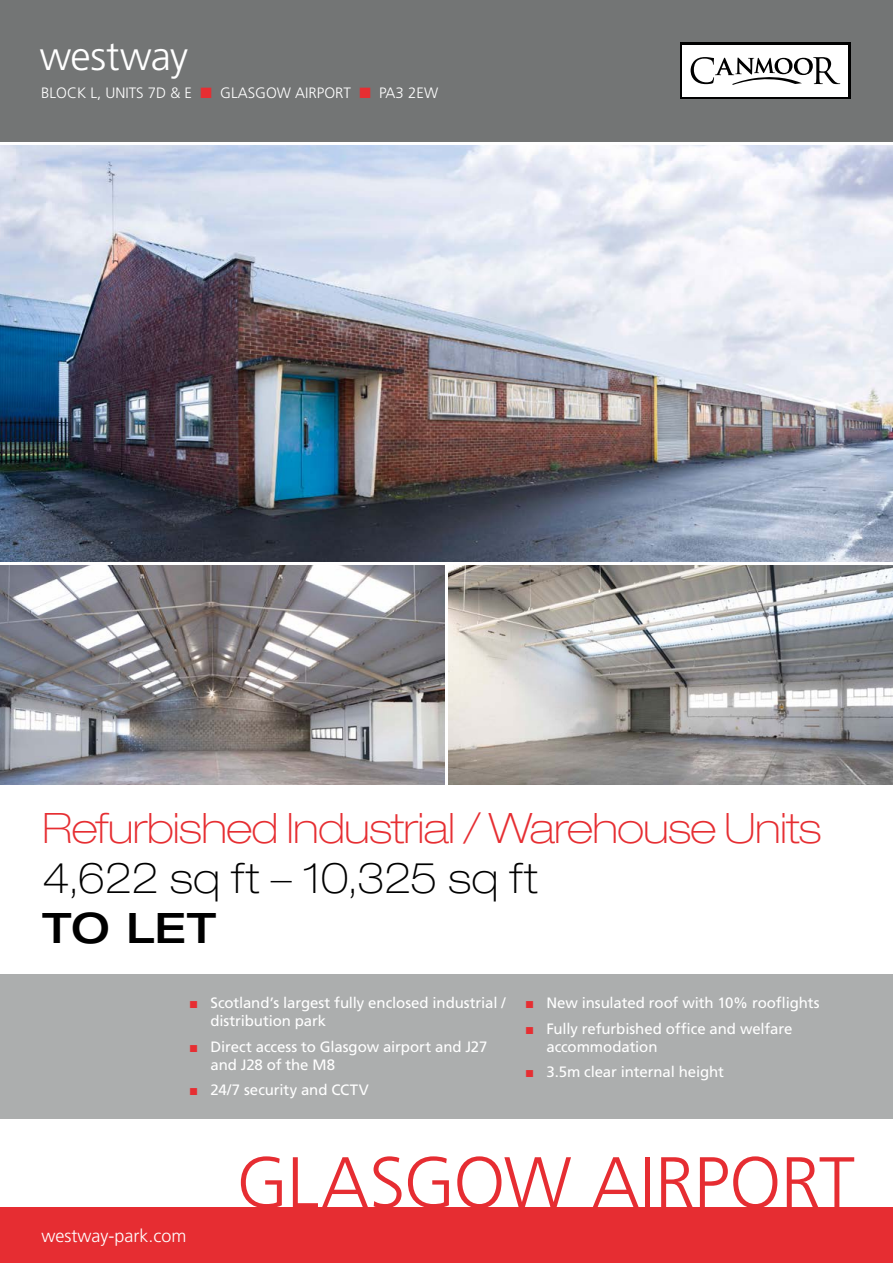
<style>
.page{position:relative;width:893px;height:1263px;background:#fff}
.page>*{position:absolute;margin:0;border:0;box-sizing:border-box;transform-origin:0 0}
.t1{font:300 72px "Frutiger LT Std";letter-spacing:-.015em;color:#e62d32}
.t2{font:100 expanded 42px "Helvetica Neue LT Pro";letter-spacing:-.015em;color:#e62e32}
.t3{font:100 expanded 42px "Helvetica Neue LT Pro";letter-spacing:-.005em;color:#000}
.t4{font:500 expanded 42px "Helvetica Neue LT Pro";color:#000}
.t5{font:300 40.5px "Frutiger LT Std";letter-spacing:-.015em;color:#fff}
.t6{font:300 18px "Frutiger LT Std";color:#fff}
.t7{font:15px/18px "Frutiger LT Std";letter-spacing:-.01em;color:#fff}
.t8{font:300 15px "Frutiger LT Std";color:#fff}
.s1{color:#e62e32}
.s2{font-family:"Arial";color:#e62e32}
</style>
<div class="page">
<img style="left:0;top:146px;width:893px;height:416px">
<img style="left:0;top:566px;width:444px;height:218px">
<img style="left:449px;top:566px;width:444px;height:218px">
<div style="left:0;top:1207px;width:893px;height:56px;background:#e62d32"></div>
<div style="left:0;top:974px;width:893px;height:144px;background:#acaeae"></div>
<div style="left:0;top:0;width:893px;height:141px;background:#737575"></div>
<div style="left:680px;top:43px;width:170px;height:56px;background:#000"></div>
<div style="left:682px;top:45px;width:166px;height:52px;background:#fff"></div>
<svg style="left:691px;top:57px;width:149px;height:28px"></svg>
<h3 class="t5" style="left:40px;top:33px;width:150px">westway</h3>
<p class="t8" style="left:41px;top:85px;width:398px">BLOCK L, UNITS 7D &amp; E <span class="s1">■</span> GLASGOW AIRPORT <span class="s1">■</span> PA3 2EW</p>
<h2 class="t2" style="left:43px;top:803px;width:780px">Refurbished Industrial / Warehouse Units</h2>
<h2 class="t3" style="left:43px;top:853px;width:497px">4,622 sq ft – 10,325 sq ft</h2>
<h2 class="t4" style="left:43px;top:902px;width:175px">TO LET</h2>
<p class="t7" style="left:210px;top:994px;width:297px;text-indent:-21px"><span class="s2">■</span> Scotland’s largest fully enclosed industrial / distribution park</p>
<p class="t7" style="left:210px;top:1037px;width:278px;text-indent:-21px"><span class="s2">■</span> Direct access to Glasgow airport and J27 and J28 of the M8</p>
<p class="t7" style="left:189px;top:1081px;width:181px"><span class="s2">■</span> 24/7 security and CCTV</p>
<p class="t7" style="left:525px;top:994px;width:296px"><span class="s2">■</span> New insulated roof with 10% rooflights</p>
<p class="t7" style="left:546px;top:1019px;width:247px;text-indent:-21px"><span class="s2">■</span> Fully refurbished office and welfare accommodation</p>
<p class="t7" style="left:525px;top:1063px;width:200px"><span class="s2">■</span> 3.5m clear internal height</p>
<p class="t6" style="left:41px;top:1225px;width:146px">westway-park.com</p>
<h1 class="t1" style="left:236px;top:1142px;width:620px">GLASGOW AIRPORT</h1>
</div>
